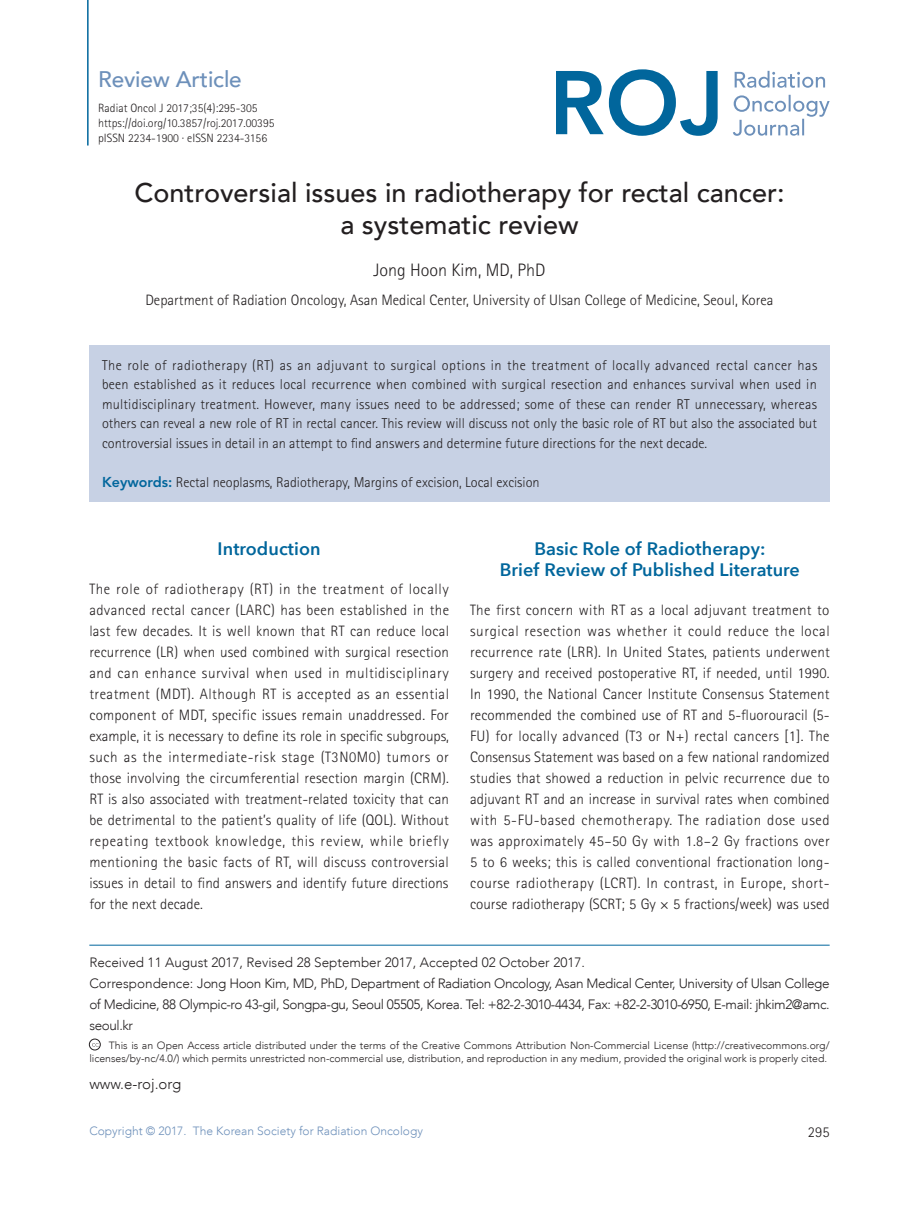
<style>
.page{position:relative;width:919px;height:1217px;background:#fff}
.page>*{position:absolute;margin:0;border:0;box-sizing:border-box;transform-origin:0 0}
.t1{font:500 27px/32.4px "Avenir LT";color:#231f20;text-align:center}
.t2{font:500 22.5px "Avenir LT";letter-spacing:-.005em;color:#6d90ba}
.t3{font:600 18px/21px "Avenir Next";letter-spacing:.005em;color:#01669c;text-align:center}
.t4{font:300 18px "Rotis Sans Serif";color:#231f20}
.t5{font:300 15px/21px "Rotis Sans Serif";color:#231f20;text-align:justify}
.t6{font:300 15px "Avenir LT";color:#231f20}
.t7{font:300 14.25px/19.5px "Rotis Sans Serif";color:#231f20;text-align:justify}
.t8{font:300 13.5px/21px "Avenir LT";letter-spacing:-.03em;color:#231f20}
.t9{font:300 12px/15px "Rotis Sans Serif";color:#231f20}
.t10{font:300 12px "Avenir LT";color:#6d90ba}
.t11{font:300 10.5px/13.5px "Avenir LT";color:#231f20;text-align:right}
.s1{font-family:"Avenir LT Std";font-weight:800;color:#01669c}
</style>
<div class="page">
<svg style="left:733px;top:95px;width:96px;height:41px"></svg>
<svg style="left:734px;top:71px;width:91px;height:17px"></svg>
<svg style="left:556px;top:69px;width:161px;height:67px"></svg>
<hr style="left:87px;top:0;width:2px;height:145px;background:#01669c">
<div style="left:89px;top:1038px;width:11px;height:11px;border:1px solid #231f20;border-radius:50%"></div>
<div style="left:89px;top:345px;width:740px;height:157px;background:#c7d1e4"></div>
<hr style="left:89px;top:944px;width:740px;height:1px;background:#01669c">
<p class="t2" style="left:98px;top:66px;width:145px">Review Article</p>
<p class="t9" style="left:98px;top:101px;width:178px">Radiat Oncol J 2017;35(4):295-305 https://doi.org/10.3857/roj.2017.00395 pISSN 2234-1900 · eISSN 2234-3156</p>
<p class="t1" style="left:134px;top:177px;width:651px">Controversial issues in radiotherapy for rectal cancer: a systematic review</p>
<p class="t4" style="left:373px;top:259px;width:173px">Jong Hoon Kim, MD, PhD</p>
<p class="t5" style="left:145px;top:289px;width:629px">Department of Radiation Oncology, Asan Medical Center, University of Ulsan College of Medicine, Seoul, Korea</p>
<p class="t7" style="left:102px;top:355px;width:716px">The role of radiotherapy (RT) as an adjuvant to surgical options in the treatment of locally advanced rectal cancer has been established as it reduces local recurrence when combined with surgical resection and enhances survival when used in multidisciplinary treatment. However, many issues need to be addressed; some of these can render RT unnecessary, whereas others can reveal a new role of RT in rectal cancer. This review will discuss not only the basic role of RT but also the associated but controversial issues in detail in an attempt to find answers and determine future directions for the next decade.</p>
<p class="t7" style="left:102px;top:472px;width:439px"><span class="s1">Keywords:</span> Rectal neoplasms, Radiotherapy, Margins of excision, Local excision</p>
<p class="t3" style="left:217px;top:538px;width:104px">Introduction</p>
<p class="t5" style="left:89px;top:578px;width:361px">The role of radiotherapy (RT) in the treatment of locally advanced rectal cancer (LARC) has been established in the last few decades. It is well known that RT can reduce local recurrence (LR) when used combined with surgical resection and can enhance survival when used in multidisciplinary treatment (MDT). Although RT is accepted as an essential component of MDT, specific issues remain unaddressed. For example, it is necessary to define its role in specific subgroups, such as the intermediate-risk stage (T3N0M0) tumors or those involving the circumferential resection margin (CRM).<br>RT is also associated with treatment-related toxicity that can be detrimental to the patient’s quality of life (QOL). Without repeating textbook knowledge, this review, while briefly mentioning the basic facts of RT, will discuss controversial issues in detail to find answers and identify future directions for the next decade.</p>
<p class="t3" style="left:500px;top:538px;width:301px">Basic Role of Radiotherapy:<br>Brief Review of Published Literature</p>
<p class="t5" style="left:470px;top:599px;width:361px">The first concern with RT as a local adjuvant treatment to surgical resection was whether it could reduce the local recurrence rate (LRR). In United States, patients underwent surgery and received postoperative RT, if needed, until 1990.<br>In 1990, the National Cancer Institute Consensus Statement recommended the combined use of RT and 5-fluorouracil (5- FU) for locally advanced (T3 or N+) rectal cancers [1]. The Consensus Statement was based on a few national randomized studies that showed a reduction in pelvic recurrence due to adjuvant RT and an increase in survival rates when combined with 5-FU-based chemotherapy. The radiation dose used was approximately 45–50 Gy with 1.8–2 Gy fractions over 5 to 6 weeks; this is called conventional fractionation long&shy;course radiotherapy (LCRT). In contrast, in Europe, short&shy;course radiotherapy (SCRT; 5 Gy × 5 fractions/week) was used</p>
<p class="t8" style="left:89px;top:951px;width:741px">Received 11 August 2017, Revised 28 September 2017, Accepted 02 October 2017.<br>Correspondence: Jong Hoon Kim, MD, PhD, Department of Radiation Oncology, Asan Medical Center, University of Ulsan College of Medicine, 88 Olympic-ro 43-gil, Songpa-gu, Seoul 05505, Korea. Tel: +82-2-3010-4434, Fax: +82-2-3010-6950, E-mail: jhkim2@amc. seoul.kr</p>
<p class="t11" style="left:89px;top:1037px;width:741px">This is an Open Access article distributed under the terms of the Creative Commons Attribution Non-Commercial License (http://creativecommons.org/ licenses/by-nc/4.0/) which permits unrestricted non-commercial use, distribution, and reproduction in any medium, provided the original work is properly cited.</p>
<p class="t6" style="left:89px;top:1074px;width:94px">www.e-roj.org</p>
<p class="t10" style="left:89px;top:1123px;width:335px">Copyright © 2017. The Korean Society for Radiation Oncology</p>
<p class="t5" style="left:807px;top:1121px;width:23px">295</p>
</div>
